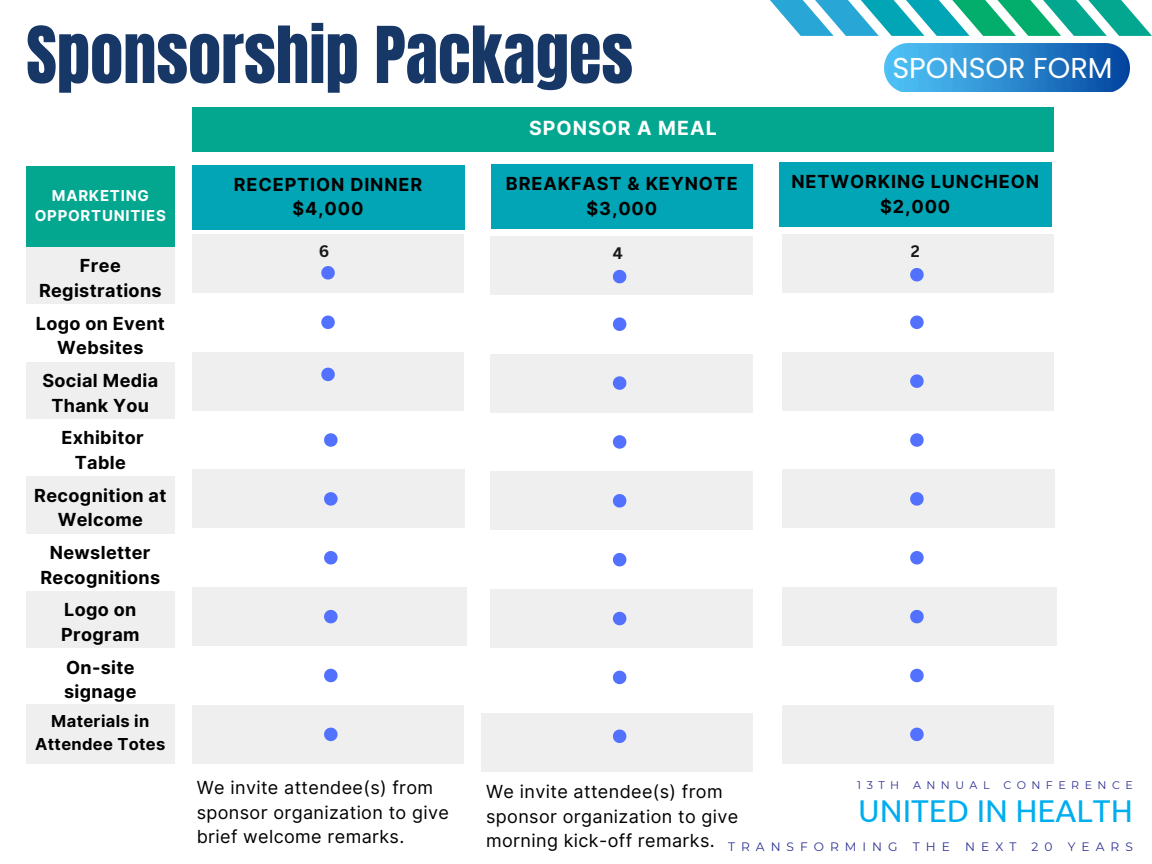
<style>
.page{position:relative;width:1152px;height:864px;background:#fff}
.page>*{position:absolute;margin:0;border:0;box-sizing:border-box;transform-origin:0 0}
.t1{font:66.6px "Anton";color:#173766}
.t2{font:31.5px "Ubuntu";color:#00adef}
.t3{font:28.8px "Poppins";color:#fff}
.t4{font:700 27.15px "Poppins";color:#fff}
.t5{font:700 19.5px "Inter";letter-spacing:.05em;color:#fff}
.t6{font:18px/24.8px "Inter";letter-spacing:.02em;color:#000}
.t7{font:700 18px/24.8px "Inter";letter-spacing:.02em;color:#000;text-align:center}
.t8{font:700 18px/24.8px "Inter";letter-spacing:.05em;color:#000;text-align:center}
.t9{font:700 16.5px/22.5px "Inter";letter-spacing:.02em;color:#000;text-align:center}
.t10{font:700 16.2px "Canva Sans";color:#191919}
.t11{font:700 15px/20.2px "Inter";letter-spacing:.05em;color:#fff;text-align:center}
.t12{font:12.15px "Montserrat";letter-spacing:.49em;color:#2e3192}
.t13{font:11.1px "Montserrat";letter-spacing:.49em;color:#2e3192}
</style>
<div class="page">
<div style="left:26px;top:166px;width:148px;height:81px;background:#03a790"></div>
<div style="left:192px;top:166px;width:273px;height:64px;background:#02a5b5"></div>
<div style="left:26px;top:247px;width:148px;height:65px;background:#efefef"></div>
<div style="left:26px;top:305px;width:148px;height:64px;background:#fff"></div>
<div style="left:26px;top:362px;width:148px;height:64px;background:#efefef"></div>
<div style="left:26px;top:419px;width:148px;height:65px;background:#fff"></div>
<div style="left:26px;top:477px;width:148px;height:64px;background:#efefef"></div>
<div style="left:26px;top:534px;width:148px;height:64px;background:#fff"></div>
<div style="left:26px;top:591px;width:148px;height:65px;background:#efefef"></div>
<div style="left:192px;top:234px;width:272px;height:59px;background:#efefef"></div>
<svg style="left:321px;top:266px;width:14px;height:14px"></svg>
<svg style="left:321px;top:316px;width:14px;height:13px"></svg>
<div style="left:192px;top:352px;width:272px;height:59px;background:#efefef"></div>
<svg style="left:321px;top:368px;width:14px;height:13px"></svg>
<svg style="left:324px;top:433px;width:14px;height:14px"></svg>
<div style="left:192px;top:470px;width:273px;height:58px;background:#efefef"></div>
<svg style="left:324px;top:492px;width:14px;height:14px"></svg>
<svg style="left:324px;top:551px;width:14px;height:14px"></svg>
<div style="left:192px;top:587px;width:274px;height:59px;background:#efefef"></div>
<svg style="left:324px;top:610px;width:14px;height:13px"></svg>
<div style="left:26px;top:649px;width:148px;height:64px;background:#fff"></div>
<div style="left:26px;top:705px;width:148px;height:59px;background:#efefef"></div>
<svg style="left:324px;top:669px;width:14px;height:13px"></svg>
<div style="left:192px;top:705px;width:272px;height:59px;background:#efefef"></div>
<svg style="left:324px;top:728px;width:14px;height:13px"></svg>
<div style="left:192px;top:107px;width:862px;height:45px;background:#03a790"></div>
<div style="left:779px;top:162px;width:273px;height:65px;background:#02a5b5"></div>
<div style="left:490px;top:236px;width:263px;height:59px;background:#efefef"></div>
<div style="left:490px;top:354px;width:263px;height:58px;background:#efefef"></div>
<div style="left:490px;top:471px;width:263px;height:59px;background:#efefef"></div>
<div style="left:490px;top:589px;width:263px;height:59px;background:#efefef"></div>
<div style="left:481px;top:714px;width:272px;height:58px;background:#efefef"></div>
<svg style="left:613px;top:270px;width:13px;height:13px"></svg>
<svg style="left:613px;top:317px;width:13px;height:14px"></svg>
<svg style="left:613px;top:376px;width:13px;height:14px"></svg>
<svg style="left:613px;top:435px;width:13px;height:14px"></svg>
<svg style="left:613px;top:494px;width:13px;height:14px"></svg>
<svg style="left:613px;top:553px;width:13px;height:13px"></svg>
<svg style="left:613px;top:612px;width:13px;height:13px"></svg>
<svg style="left:613px;top:671px;width:13px;height:13px"></svg>
<svg style="left:613px;top:730px;width:13px;height:13px"></svg>
<div style="left:491px;top:164px;width:262px;height:65px;background:#02a5b5"></div>
<div style="left:782px;top:234px;width:272px;height:59px;background:#efefef"></div>
<svg style="left:910px;top:268px;width:14px;height:13px"></svg>
<svg style="left:910px;top:316px;width:14px;height:13px"></svg>
<div style="left:782px;top:352px;width:272px;height:59px;background:#efefef"></div>
<svg style="left:910px;top:374px;width:14px;height:14px"></svg>
<svg style="left:910px;top:433px;width:14px;height:14px"></svg>
<div style="left:782px;top:470px;width:272px;height:58px;background:#efefef"></div>
<svg style="left:910px;top:492px;width:14px;height:14px"></svg>
<svg style="left:910px;top:551px;width:14px;height:14px"></svg>
<div style="left:782px;top:587px;width:274px;height:59px;background:#efefef"></div>
<svg style="left:910px;top:610px;width:14px;height:13px"></svg>
<svg style="left:910px;top:669px;width:14px;height:13px"></svg>
<div style="left:782px;top:705px;width:272px;height:59px;background:#efefef"></div>
<svg style="left:910px;top:728px;width:14px;height:13px"></svg>
<svg style="left:770px;top:0;width:382px;height:36px"></svg>
<img style="left:885px;top:44px;width:244px;height:48px">
<p class="t1" style="left:26px;top:7px;width:608px">Sponsorship Packages</p>
<p class="t11" style="left:35px;top:185px;width:133px">MARKETING<br>OPPORTUNITIES</p>
<p class="t7" style="left:39px;top:253px;width:124px">Free<br>Registrations</p>
<h1 class="t7" style="left:36px;top:311px;width:131px">Logo on Event<br>Websites</h1>
<p class="t7" style="left:42px;top:368px;width:117px">Social Media<br>Thank You</p>
<h2 class="t7" style="left:61px;top:425px;width:84px">Exhibitor<br>Table</h2>
<h3 class="t7" style="left:34px;top:483px;width:134px">Recognition at<br>Welcome</h3>
<h4 class="t7" style="left:40px;top:540px;width:121px">Newsletter<br>Recognitions</h4>
<p class="t7" style="left:61px;top:597px;width:80px;text-align:left">Logo on<br>Program</p>
<h5 class="t7" style="left:64px;top:655px;width:74px;text-align:left">On-site signage</h5>
<h5 class="t9" style="left:35px;top:710px;width:132px">Materials in<br>Attendee Totes</h5>
<p class="t8" style="left:234px;top:172px;width:190px">RECEPTION DINNER $4,000</p>
<h5 class="t10" style="left:319px;top:239px;width:12px">6</h5>
<h5 class="t5" style="left:529px;top:117px;width:189px">SPONSOR A MEAL</h5>
<p class="t8" style="left:506px;top:171px;width:233px">BREAKFAST &amp; KEYNOTE $3,000</p>
<h5 class="t10" style="left:613px;top:241px;width:12px">4</h5>
<p class="t3" style="left:892px;top:47px;width:222px">SPONSOR FORM</p>
<p class="t4" style="left:923px;top:55px;width:178px">PLEDGE NOW</p>
<h5 class="t8" style="left:792px;top:169px;width:249px">NETWORKING LUNCHEON $2,000</h5>
<h4 class="t10" style="left:911px;top:239px;width:11px">2</h4>
<p class="t6" style="left:197px;top:775px;width:254px">We invite attendee(s) from sponsor organization to give brief welcome remarks.</p>
<p class="t6" style="left:486px;top:779px;width:254px">We invite attendee(s) from sponsor organization to give morning kick-off remarks.</p>
<h5 class="t13" style="left:857px;top:778px;width:277px">13TH ANNUAL CONFERENCE</h5>
<h5 class="t2" style="left:858px;top:792px;width:276px">UNITED IN HEALTH</h5>
<p class="t12" style="left:728px;top:840px;width:406px">TRANSFORMING THE NEXT 20 YEARS</p>
</div>
